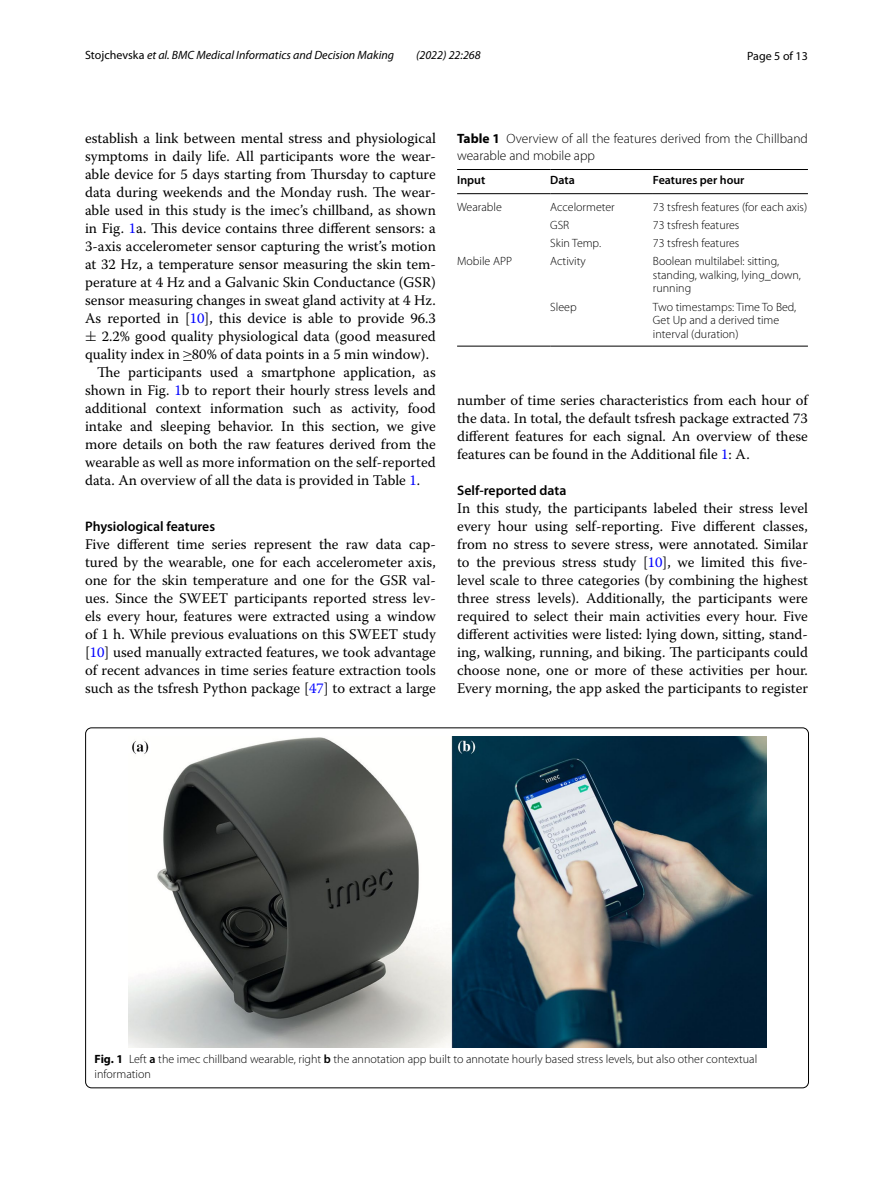
<style>
.page{position:relative;width:893px;height:1187px;background:#fff}
.page>*{position:absolute;margin:0;border:0;box-sizing:border-box;transform-origin:0 0}
.t1{font:14.7px/18px "Warnock Pro";color:#000;text-align:justify}
.t2{font:600 13.8px "Myriad Pro";color:#000}
.t3{font:300 13.5px/16.5px "Myriad Pro";color:#000}
.t4{font:300 12px/13.5px "Myriad Pro";color:#000}
.t5{font:italic 12px "Myriad Pro";color:#000}
.t6{font:600 12px "Myriad Pro";color:#000}
.t7{font:12px "Myriad Pro";color:#000}
.s1{font-style:normal}
.s2{color:#00f}
.s3{font-family:"MTSY"}
.s4{font-family:"MTSYN"}
.s5{font-weight:700}
.s6{font-weight:600}
</style>
<div class="page">
<img style="left:128px;top:736px;width:638px;height:311px">
<hr style="left:457px;top:169px;width:93px;height:1px;background:#000">
<hr style="left:457px;top:193px;width:93px;height:1px;background:#000">
<hr style="left:550px;top:169px;width:103px;height:1px;background:#000">
<hr style="left:550px;top:193px;width:103px;height:1px;background:#000">
<hr style="left:653px;top:169px;width:155px;height:1px;background:#000">
<hr style="left:653px;top:193px;width:155px;height:1px;background:#000">
<hr style="left:457px;top:346px;width:93px;height:1px;background:#000">
<hr style="left:550px;top:346px;width:103px;height:1px;background:#000">
<hr style="left:653px;top:346px;width:155px;height:1px;background:#000">
<p class="t5" style="left:85px;top:48px;width:311px"><span class="s1">Stojchevska</span> et al. BMC Medical Informatics and Decision Making</p>
<p class="t5" style="left:416px;top:48px;width:66px">(2022) 22:268</p>
<p class="t7" style="left:747px;top:48px;width:62px">Page 5 of 13</p>
<p class="t1" style="left:85px;top:128px;width:352px">establish a link between mental stress and physiological</p>
<p class="t1" style="left:85px;top:146px;width:352px">symptoms in daily life. All participants wore the wear-</p>
<p class="t1" style="left:85px;top:164px;width:352px">able device for 5 days starting from Thursday to capture</p>
<p class="t1" style="left:85px;top:182px;width:352px">data during weekends and the Monday rush. The wear-</p>
<p class="t1" style="left:85px;top:200px;width:352px">able used in this study is the imec’s chillband, as shown</p>
<p class="t1" style="left:85px;top:218px;width:352px">in Fig. <span class="s2">1</span>a. This device contains three different sensors: a</p>
<p class="t1" style="left:85px;top:236px;width:352px">3-axis accelerometer sensor capturing the wrist’s motion</p>
<p class="t1" style="left:85px;top:254px;width:352px">at 32 Hz, a temperature sensor measuring the skin tem-</p>
<p class="t1" style="left:85px;top:272px;width:352px">perature at 4 Hz and a Galvanic Skin Conductance (GSR)</p>
<p class="t1" style="left:85px;top:290px;width:352px">sensor measuring changes in sweat gland activity at 4 Hz.</p>
<p class="t1" style="left:85px;top:308px;width:352px">As reported in [<span class="s2">10</span>], this device is able to provide 96.3</p>
<p class="t1" style="left:85px;top:326px;width:352px"><span class="s3">±</span> 2.2% good quality physiological data (good measured</p>
<p class="t1" style="left:85px;top:344px;width:345px">quality index in <span class="s4">≥</span>80% of data points in a 5 min window).</p>
<p class="t1" style="left:97px;top:362px;width:340px">The participants used a smartphone application, as</p>
<p class="t1" style="left:85px;top:380px;width:352px">shown in Fig. <span class="s2">1</span>b to report their hourly stress levels and</p>
<p class="t1" style="left:85px;top:398px;width:352px">additional context information such as activity, food</p>
<p class="t1" style="left:85px;top:416px;width:352px">intake and sleeping behavior. In this section, we give</p>
<p class="t1" style="left:85px;top:434px;width:352px">more details on both the raw features derived from the</p>
<p class="t1" style="left:85px;top:452px;width:352px">wearable as well as more information on the self-reported</p>
<p class="t1" style="left:85px;top:470px;width:337px">data. An overview of all the data is provided in Table <span class="s2">1</span>.</p>
<p class="t2" style="left:85px;top:518px;width:132px">Physiological features</p>
<p class="t1" style="left:85px;top:535px;width:352px">Five different time series represent the raw data cap&shy;tured by the wearable, one for each accelerometer axis, one for the skin temperature and one for the GSR val&shy;ues. Since the SWEET participants reported stress lev&shy;els every hour, features were extracted using a window of 1 h. While previous evaluations on this SWEET study [<span class="s2">10</span>] used manually extracted features, we took advantage of recent advances in time series feature extraction tools such as the tsfresh Python package [<span class="s2">47</span>] to extract a large</p>
<p class="t3" style="left:457px;top:130px;width:352px"><span class="s5">Table 1</span> Overview of all the features derived from the Chillband wearable and mobile app</p>
<p class="t6" style="left:457px;top:172px;width:30px">Input</p>
<p class="t6" style="left:550px;top:172px;width:26px">Data</p>
<p class="t6" style="left:653px;top:172px;width:93px">Features per hour</p>
<p class="t4" style="left:457px;top:200px;width:46px">Wearable</p>
<p class="t4" style="left:550px;top:200px;width:66px">Accelormeter</p>
<p class="t4" style="left:653px;top:200px;width:156px">73 tsfresh features (for each axis)</p>
<p class="t4" style="left:550px;top:218px;width:21px">GSR</p>
<p class="t4" style="left:653px;top:218px;width:88px">73 tsfresh features</p>
<p class="t4" style="left:550px;top:236px;width:52px">Skin Temp.</p>
<p class="t4" style="left:653px;top:236px;width:88px">73 tsfresh features</p>
<p class="t4" style="left:457px;top:255px;width:57px">Mobile APP</p>
<p class="t4" style="left:550px;top:255px;width:37px">Activity</p>
<p class="t4" style="left:653px;top:255px;width:149px">Boolean multilabel: sitting, standing, walking, lying_down, running</p>
<p class="t4" style="left:550px;top:300px;width:28px">Sleep</p>
<p class="t4" style="left:653px;top:300px;width:145px">Two timestamps: Time To Bed,<br>Get Up and a derived time interval (duration)</p>
<p class="t1" style="left:457px;top:391px;width:352px">number of time series characteristics from each hour of the data. In total, the default tsfresh package extracted 73 different features for each signal. An overview of these features can be found in the Additional file <span class="s2">1</span>: A.</p>
<p class="t2" style="left:457px;top:482px;width:111px">Self‑reported data</p>
<p class="t1" style="left:457px;top:499px;width:352px">In this study, the participants labeled their stress level every hour using self-reporting. Five different classes, from no stress to severe stress, were annotated. Similar to the previous stress study [<span class="s2">10</span>], we limited this five&shy;level scale to three categories (by combining the highest three stress levels). Additionally, the participants were required to select their main activities every hour. Five different activities were listed: lying down, sitting, stand&shy;ing, walking, running, and biking. The participants could choose none, one or more of these activities per hour.<br>Every morning, the app asked the participants to register</p>
<p class="t4" style="left:95px;top:1051px;width:664px;line-height:15px"><span class="s5">Fig. 1</span> Left <span class="s6">a</span> the imec chillband wearable, right <span class="s6">b</span> the annotation app built to annotate hourly based stress levels, but also other contextual information</p>
</div>
